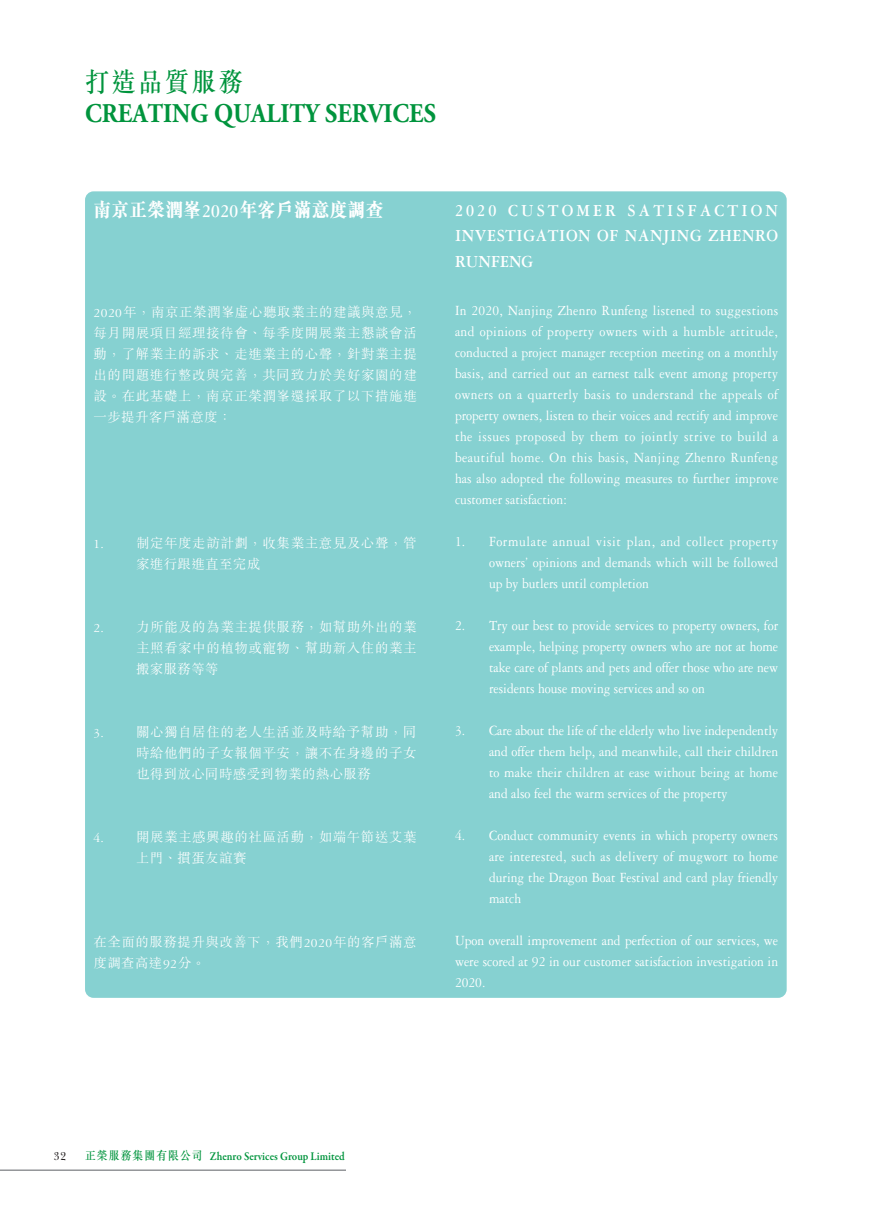
<style>
.page{position:relative;width:893px;height:1212px;background:#fff}
.page>*{position:absolute;margin:0;border:0;box-sizing:border-box;transform-origin:0 0}
.t1{font:700 27px "Adobe Garamond Pro";color:#00943d;scale:.9 1}
.t2{font:500 27px "M Sung HK";letter-spacing:.1em;color:#00943d;scale:.9 1}
.t3{font:800 19.5px "M Sung HK";letter-spacing:.025em;color:#fff;scale:.9 1}
.t4{font:700 18px/25.5px "Garamond 3 LT Std";letter-spacing:.03em;color:#fff;text-align:justify;scale:.9 1}
.t5{font:15px/21px "Garamond 3 LT Std";color:#fff;text-align:justify;scale:.9 1}
.t6{font:300 13.5px/21px "M Sung HK";letter-spacing:.04em;color:#fff;text-align:justify}
.t7{font:600 12px "Garamond Premr Pro";color:#00943d;scale:.9 1}
.t8{font:500 12px "M Sung HK";color:#231f20;scale:.9 1}
.s1{font-family:"Garamond 3 LT Std";font-weight:700}
.s2{font-family:"Garamond 3 LT Std";font-weight:400}
.s3{font-family:"M Sung HK";font-weight:500}
</style>
<div class="page">
<hr style="left:0;top:1169px;width:346px;height:2px;background:#939598">
<div style="left:85px;top:191px;width:702px;height:807px;background:#86d1d1;border-radius:9px"></div>
<h1 class="t2" style="left:85px;top:63px;width:177px">打造品質服務</h1>
<h1 class="t1" style="left:85px;top:98px;width:391px">CREATING QUALITY SERVICES</h1>
<h2 class="t3" style="left:94px;top:196px;width:323px">南京正榮潤峯<span class="s1">2020</span>年客戶滿意度調查</h2>
<p class="t6" style="left:94px;top:301px;width:325px"><span class="s2">2020</span>年，南京正榮潤峯虛心聽取業主的建議與意見，每月開展項目經理接待會、每季度開展業主懇談會活動，了解業主的訴求、走進業主的心聲，針對業主提出的問題進行整改與完善，共同致力於美好家園的建設。在此基礎上，南京正榮潤峯還採取了以下措施進一步提升客戶滿意度：</p>
<p class="t6" style="left:136px;top:532px;width:282px;text-indent:-43px"><span class="s2">1.</span> 制定年度走訪計劃，收集業主意見及心聲，管家進行跟進直至完成</p>
<p class="t6" style="left:136px;top:616px;width:282px;text-indent:-43px"><span class="s2">2.</span> 力所能及的為業主提供服務，如幫助外出的業主照看家中的植物或寵物、幫助新入住的業主搬家服務等等</p>
<p class="t6" style="left:136px;top:721px;width:282px;text-indent:-43px"><span class="s2">3.</span> 關心獨自居住的老人生活並及時給予幫助，同時給他們的子女報個平安，讓不在身邊的子女也得到放心同時感受到物業的熱心服務</p>
<p class="t6" style="left:136px;top:826px;width:282px;text-indent:-43px"><span class="s2">4.</span> 開展業主感興趣的社區活動，如端午節送艾葉上門、摜蛋友誼賽</p>
<p class="t6" style="left:94px;top:931px;width:325px">在全面的服務提升與改善下，我們<span class="s2">2020</span>年的客戶滿意度調查高達<span class="s2">92</span>分。</p>
<p class="t4" style="left:455px;top:198px;width:361px">2020 CUSTOMER SATISFACTION INVESTIGATION OF NANJING ZHENRO RUNFENG</p>
<p class="t5" style="left:455px;top:300px;width:361px">In 2020, Nanjing Zhenro Runfeng listened to suggestions and opinions of property owners with a humble attitude, conducted a project manager reception meeting on a monthly basis, and carried out an earnest talk event among property owners on a quarterly basis to understand the appeals of property owners, listen to their voices and rectify and improve the issues proposed by them to jointly strive to build a beautiful home. On this basis, Nanjing Zhenro Runfeng has also adopted the following measures to further improve customer satisfaction:</p>
<p class="t5" style="left:489px;top:531px;width:323px;text-indent:-34px">1. Formulate annual visit plan, and collect property owners’ opinions and demands which will be followed up by butlers until completion</p>
<p class="t5" style="left:489px;top:615px;width:323px;text-indent:-34px">2. Try our best to provide services to property owners, for example, helping property owners who are not at home take care of plants and pets and offer those who are new residents house moving services and so on</p>
<p class="t5" style="left:489px;top:720px;width:323px;text-indent:-34px">3. Care about the life of the elderly who live independently and offer them help, and meanwhile, call their children to make their children at ease without being at home and also feel the warm services of the property</p>
<p class="t5" style="left:489px;top:825px;width:323px;text-indent:-34px">4. Conduct community events in which property owners are interested, such as delivery of mugwort to home during the Dragon Boat Festival and card play friendly match</p>
<p class="t5" style="left:455px;top:930px;width:361px">Upon overall improvement and perfection of our services, we were scored at 92 in our customer satisfaction investigation in 2020.</p>
<p class="t8" style="left:54px;top:1147px;width:15px">32</p>
<p class="t7" style="left:85px;top:1149px;width:290px"><span class="s3">正榮服務集團有限公司</span> Zhenro Services Group Limited</p>
</div>
